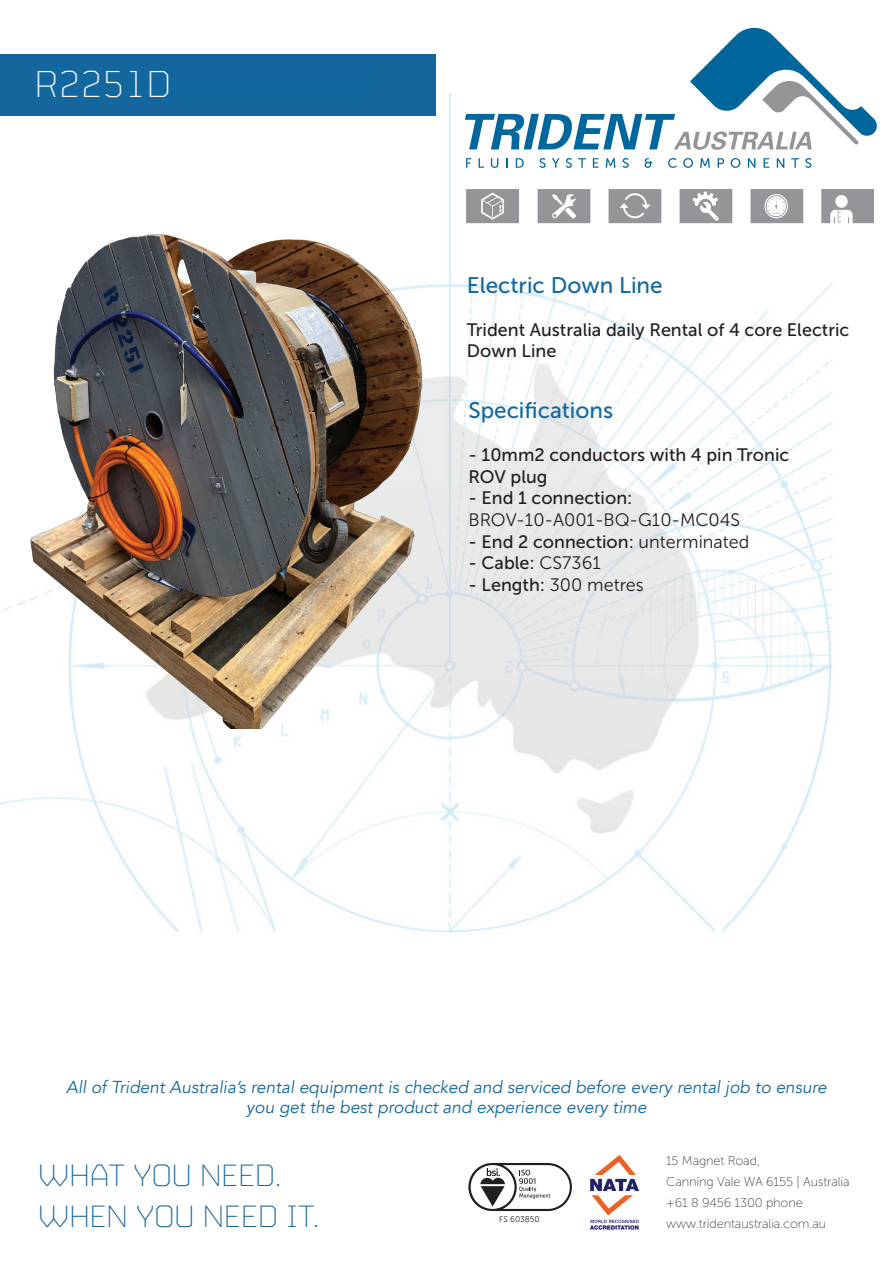
<style>
.page{position:relative;width:893px;height:1263px;background:#fff}
.page>*{position:absolute;margin:0;border:0;box-sizing:border-box;transform-origin:0 0}
.t1{font:300 42px "FS Sinclair";color:#fff}
.t2{font:300 34.5px/41.4px "FS Sinclair";color:#16659d}
.t3{font:22.5px "Museo Sans 500";color:#12689e}
.t4{font:18px/21.6px "Museo Sans 500";color:#231f20}
.t5{font:18px "Museo Sans 300";color:#231f20}
.t6{font:italic 17.25px/20.7px "Avenir";color:#12689e;text-align:center}
.t7{font:12.75px/21px "Museo Sans 100";letter-spacing:-.01em;color:#414141}
.t8{font:8.25px "Museo Sans 300";color:#231f20}
.s1{font-family:"Museo Sans 300"}
.s2{font-family:"Museo Sans 500"}
</style>
<div class="page">
<img style="left:0;top:92px;width:835px;height:840px">
<div style="left:0;top:54px;width:436px;height:62px;background:#16659d"></div>
<div style="left:35px;top:66px;width:338px;height:38px;background:#12689e"></div>
<svg style="left:465px;top:27px;width:411px;height:123px"></svg>
<svg style="left:466px;top:158px;width:5px;height:10px"></svg>
<svg style="left:479px;top:158px;width:5px;height:10px"></svg>
<svg style="left:491px;top:158px;width:7px;height:10px"></svg>
<svg style="left:506px;top:158px;width:2px;height:10px"></svg>
<svg style="left:516px;top:158px;width:8px;height:10px"></svg>
<svg style="left:539px;top:158px;width:7px;height:10px"></svg>
<svg style="left:552px;top:158px;width:8px;height:10px"></svg>
<svg style="left:566px;top:158px;width:6px;height:10px"></svg>
<svg style="left:578px;top:158px;width:8px;height:10px"></svg>
<svg style="left:593px;top:158px;width:6px;height:10px"></svg>
<svg style="left:606px;top:158px;width:9px;height:10px"></svg>
<svg style="left:622px;top:158px;width:7px;height:10px"></svg>
<svg style="left:644px;top:158px;width:8px;height:10px"></svg>
<svg style="left:668px;top:158px;width:9px;height:10px"></svg>
<svg style="left:683px;top:158px;width:10px;height:10px"></svg>
<svg style="left:700px;top:158px;width:10px;height:10px"></svg>
<svg style="left:718px;top:158px;width:6px;height:10px"></svg>
<svg style="left:731px;top:158px;width:9px;height:10px"></svg>
<svg style="left:748px;top:158px;width:7px;height:10px"></svg>
<svg style="left:764px;top:158px;width:5px;height:10px"></svg>
<svg style="left:777px;top:158px;width:7px;height:10px"></svg>
<svg style="left:791px;top:158px;width:8px;height:10px"></svg>
<svg style="left:805px;top:158px;width:6px;height:10px"></svg>
<img style="left:467px;top:189px;width:407px;height:34px">
<img style="left:590px;top:1154px;width:49px;height:76px">
<svg style="left:468px;top:1163px;width:104px;height:48px"></svg>
<img style="left:24px;top:218px;width:406px;height:511px">
<h1 class="t1" style="left:35px;top:55px;width:138px">R2251D</h1>
<p class="t3" style="left:467px;top:272px;width:197px">Electric Down Line</p>
<p class="t4" style="left:467px;top:319px;width:384px">Trident Australia daily Rental of 4 core Electric<br>Down Line</p>
<p class="t3" style="left:468px;top:398px;width:146px">Specifications</p>
<p class="t4" style="left:468px;top:444px;width:322px">- 10mm2 conductors with 4 pin Tronic<br>ROV plug</p>
<p class="t4" style="left:468px;top:487px;width:166px">- End 1 connection:</p>
<p class="t5" style="left:468px;top:510px;width:273px">BROV-10-A001-BQ-G10-MC04S</p>
<p class="t4" style="left:468px;top:530px;width:283px">- End 2 connection: <span class="s1">unterminated</span></p>
<p class="t4" style="left:468px;top:552px;width:134px">- Cable: <span class="s1">CS7361</span></p>
<p class="t5" style="left:468px;top:575px;width:177px"><span class="s2">- Length:</span> 300 metres</p>
<p class="t6" style="left:66px;top:1077px;width:762px">All of Trident Australia’s rental equipment is checked and serviced before every rental job to ensure you get the best product and experience every time</p>
<h2 class="t2" style="left:38px;top:1151px;width:283px">WHAT YOU NEED.<br>WHEN YOU NEED IT.</h2>
<p class="t7" style="left:666px;top:1150px;width:185px">15 Magnet Road,<br>Canning Vale WA 6155 | Australia +61 8 9456 1300 phone www.tridentaustralia.com.au</p>
<p class="t8" style="left:499px;top:1215px;width:42px">FS 603850</p>
</div>
